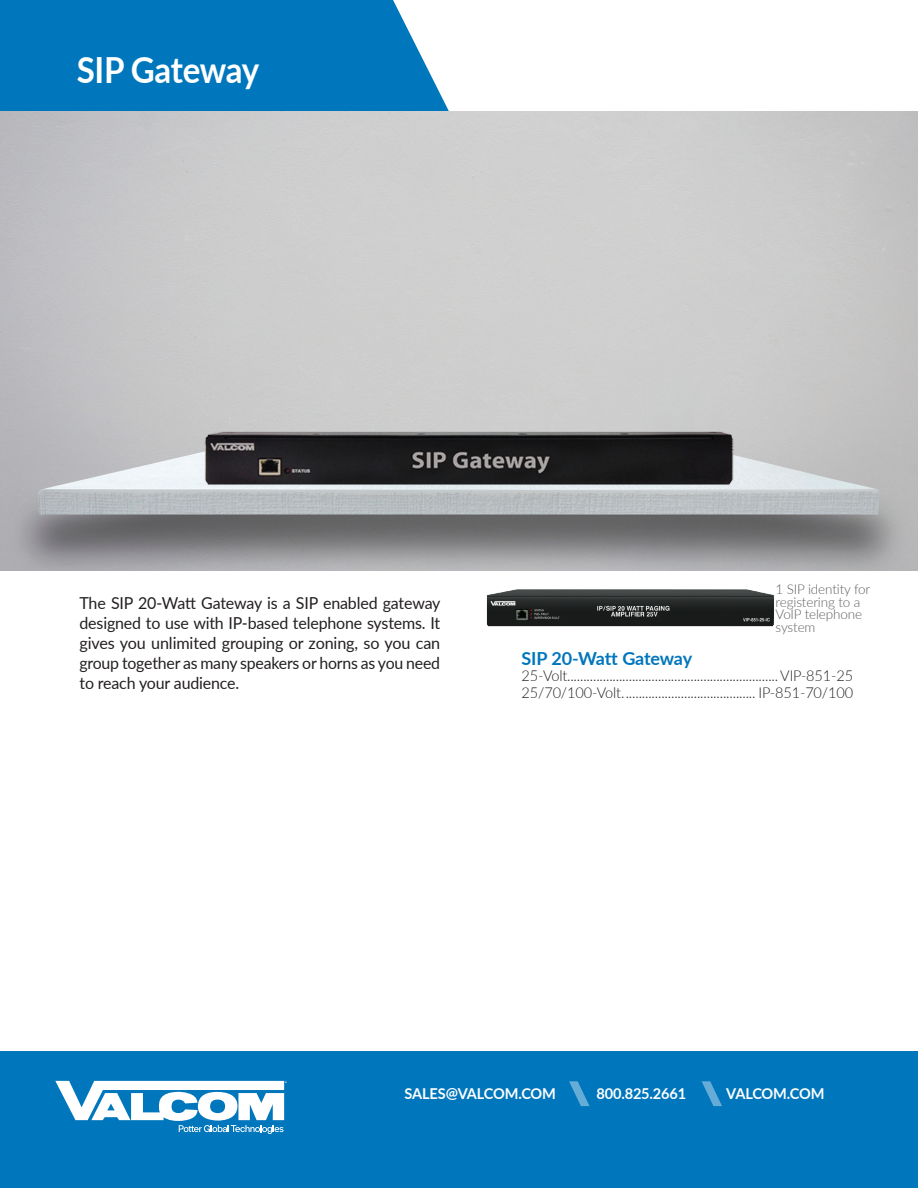
<style>
.page{position:relative;width:918px;height:1188px;background:#fff}
.page>*{position:absolute;margin:0;border:0;box-sizing:border-box;transform-origin:0 0}
.t1{font:700 36px "Lato";letter-spacing:-.015em;color:#fff;scale:.92 1}
.t2{font:700 18px "Lato";letter-spacing:-.015em;color:#0076bc}
.t3{font:16.5px/19.8px "Lato";letter-spacing:-.01em;color:#231f20;text-align:justify}
.t4{font:300 15px/16.5px "Lato";letter-spacing:-.01em;color:#231f20}
.t5{font:700 15px "Lato";letter-spacing:-.01em;color:#fff}
.t6{font:300 13.5px/12.5px "Lato";letter-spacing:-.01em;color:#5f5f62}
.t7{font:5.25px "Myriad Pro";color:#fff}
</style>
<div class="page">
<div style="left:0;top:1051px;width:918px;height:137px;background:#0076bc"></div>
<svg style="left:569px;top:1081px;width:21px;height:25px"></svg>
<svg style="left:702px;top:1081px;width:20px;height:25px"></svg>
<div style="left:0;top:0;width:449px;height:111px;background:#0077bd"></div>
<svg style="left:55px;top:1081px;width:229px;height:53px"></svg>
<img style="left:0;top:112px;width:918px;height:458px">
<img style="left:486px;top:589px;width:288px;height:38px">
<h1 class="t1" style="left:77px;top:43px;width:200px">SIP Gateway</h1>
<p class="t3" style="left:80px;top:593px;width:363px">The SIP 20-Watt Gateway is a SIP enabled gateway designed to use with IP-based telephone systems. It gives you unlimited grouping or zoning, so you can group together as many speakers or horns as you need to reach your audience.</p>
<p class="t6" style="left:776px;top:583px;width:96px">1 SIP identity for registering to a<br>VoIP telephone system</p>
<p class="t2" style="left:522px;top:645px;width:172px">SIP 20-Watt Gateway</p>
<p class="t4" style="left:522px;top:667px;width:333px">25-Volt.................................................................VIP-851-25<br>25/70/100-Volt......................................... IP-851-70/100</p>
<p class="t7" style="left:285px;top:1080px;width:4px">®</p>
<p class="t5" style="left:405px;top:1082px;width:153px">SALES@VALCOM.COM</p>
<p class="t5" style="left:597px;top:1082px;width:91px">800.825.2661</p>
<p class="t5" style="left:726px;top:1082px;width:100px">VALCOM.COM</p>
</div>
